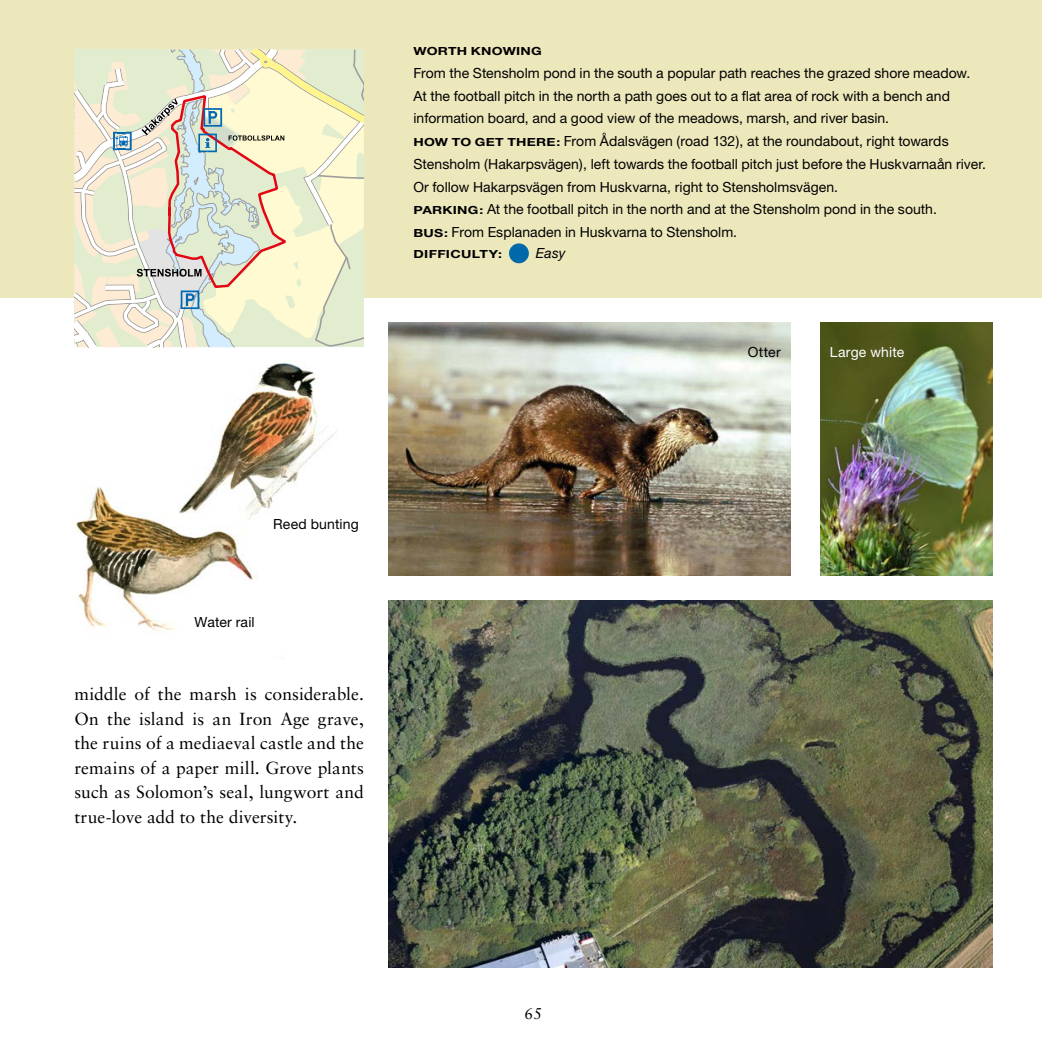
<style>
.page{position:relative;width:1042px;height:1042px;background:#fff}
.page>*{position:absolute;margin:0;border:0;box-sizing:border-box;transform-origin:0 0}
.t1{font:17.5px/24.5px "Sabon";color:#000;text-align:justify}
.t2{font:15.75px "Sabon";color:#000}
.t3{font:14px/22.8px "Helvetica Neue";letter-spacing:.005em;color:#000}
.t4{font:14px "Helvetica Neue";letter-spacing:.015em;color:#fff}
.t5{font:italic 14px "Helvetica Neue";color:#000}
.t6{font:700 11.2px "Helvetica Neue";letter-spacing:.015em;color:#000;scale:1.25 1}
.s1{font-weight:700;font-size:11.2px}
</style>
<div class="page">
<div style="left:0;top:0;width:1042px;height:297px;background:#ede7bc"></div>
<div style="left:509px;top:243px;width:20px;height:20px;background:#0069a9;border-radius:50%"></div>
<img style="left:76px;top:486px;width:182px;height:146px">
<img style="left:389px;top:322px;width:401px;height:254px">
<svg style="left:74px;top:50px;width:290px;height:298px;background:#e7e7cf"></svg>
<img style="left:389px;top:600px;width:603px;height:367px">
<img style="left:820px;top:322px;width:172px;height:254px">
<img style="left:171px;top:363px;width:165px;height:160px">
<p class="t6" style="left:413px;top:44px;width:104px">WORTH KNOWING</p>
<p class="t3" style="left:413px;top:61px;width:574px">From the Stensholm pond in the south a popular path reaches the grazed shore meadow.<br>At the football pitch in the north a path goes out to a flat area of rock with a bench and information board, and a good view of the meadows, marsh, and river basin.<br><span class="s1">HOW TO GET THERE:</span> From Ådalsvägen (road 132), at the roundabout, right towards Stensholm (Hakarpsvägen), left towards the football pitch just before the Huskvarnaån river.<br>Or follow Hakarpsvägen from Huskvarna, right to Stensholmsvägen.<br><span class="s1">PARKING:</span> At the football pitch in the north and at the Stensholm pond in the south.<br><span class="s1">BUS:</span> From Esplanaden in Huskvarna to Stensholm.</p>
<p class="t6" style="left:413px;top:247px;width:72px">DIFFICULTY:</p>
<p class="t5" style="left:536px;top:245px;width:31px">Easy</p>
<p class="t3" style="left:748px;top:340px;width:34px">Otter</p>
<p class="t4" style="left:830px;top:344px;width:76px">Large white</p>
<p class="t3" style="left:273px;top:512px;width:87px">Reed bunting</p>
<p class="t3" style="left:195px;top:610px;width:62px">Water rail</p>
<p class="t1" style="left:74px;top:681px;width:291px">middle of the marsh is considerable.<br>On the island is an Iron Age grave, the ruins of a mediaeval castle and the remains of a paper mill. Grove plants such as Solomon’s seal, lungwort and true-love add to the diversity.</p>
<p class="t2" style="left:525px;top:1004px;width:19px">65</p>
</div>
